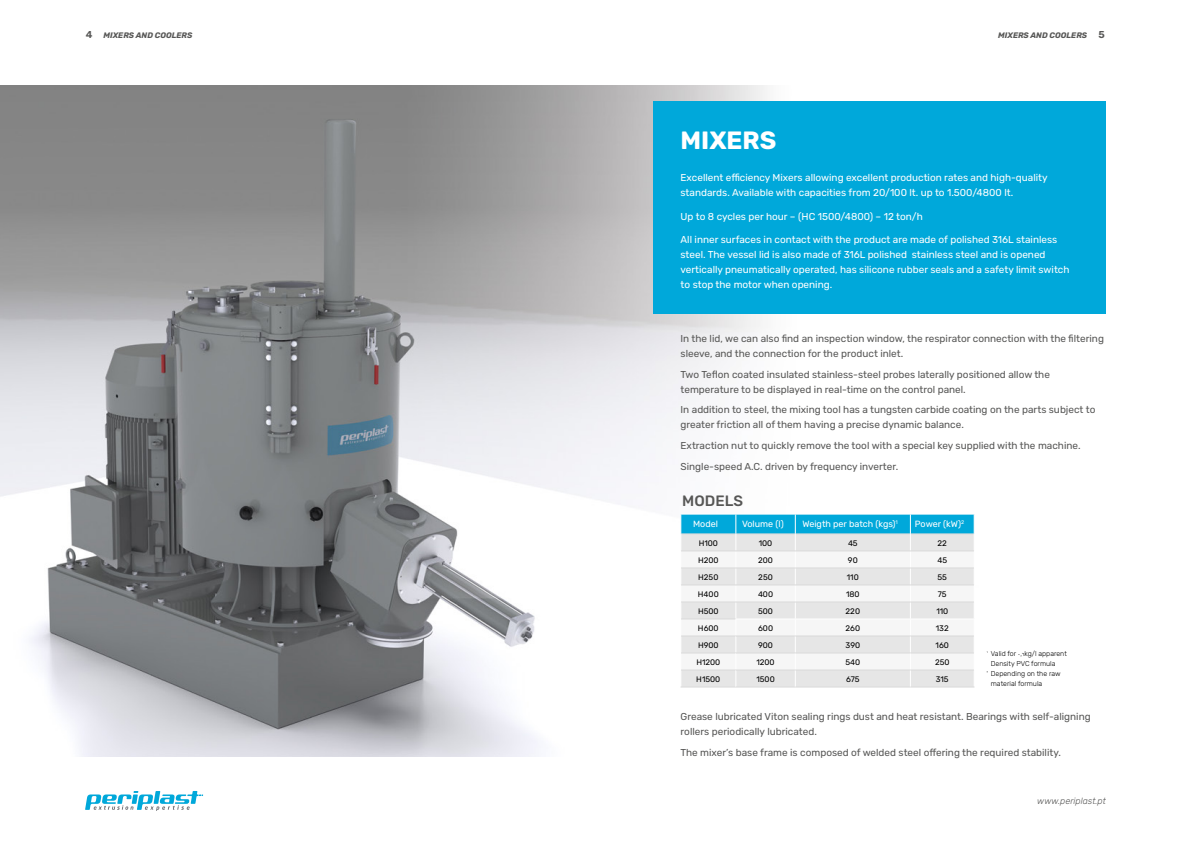
<style>
.page{position:relative;width:1191px;height:842px;background:#fff}
.page>*{position:absolute;margin:0;border:0;box-sizing:border-box;transform-origin:0 0}
.t1{font:700 25px "Rubik";color:#fff}
.t2{font:500 15px "Rubik";color:#575756}
.t3{font:10px/15px "Rubik";color:#575756}
.t4{font:10px/15px "Rubik";color:#fff}
.t5{font:600 10px "Rubik";color:#575756}
.t6{font:9px "Rubik";color:#fff}
.t7{font:italic 300 9px "Rubik";color:#575756}
.t8{font:8px "Rubik";color:#000}
.t9{font:italic 700 8px "Rubik";color:#575756}
.t10{font:300 7px "Rubik";color:#000}
.s1{font-weight:600;font-style:normal;font-size:10px}
.s2{font-family:"Adobe Arabic";font-weight:400}
</style>
<div class="page">
<svg style="left:85px;top:791px;width:118px;height:20px"></svg>
<img style="left:0;top:86px;width:1071px;height:671px">
<div style="left:653px;top:101px;width:453px;height:212px;background:#00a8da"></div>
<hr style="left:680px;top:687px;width:56px;height:1px;background:#dadada">
<hr style="left:736px;top:687px;width:59px;height:1px;background:#dadada">
<hr style="left:795px;top:687px;width:115px;height:1px;background:#dadada">
<svg style="left:680px;top:514px;width:295px;height:173px"></svg>
<hr style="left:910px;top:670px;width:64px;height:1px;background:#dadada">
<hr style="left:910px;top:687px;width:64px;height:1px;background:#dadada">
<p class="t5" style="left:86px;top:29px;width:8px">4</p>
<p class="t9" style="left:998px;top:30px;width:108px">MIXERS AND COOLERS <span class="s1">5</span></p>
<p class="t9" style="left:104px;top:30px;width:90px">MIXERS AND COOLERS</p>
<h1 class="t1" style="left:680px;top:127px;width:97px">MIXERS</h1>
<p class="t4" style="left:680px;top:171px;width:369px">Excellent efficiency Mixers allowing excellent production rates and high-quality standards. Available with capacities from 20/100 lt. up to 1.500/4800 lt.</p>
<p class="t4" style="left:680px;top:209px;width:244px">Up to 8 cycles per hour – (HC 1500/4800) – 12 ton/h</p>
<p class="t4" style="left:680px;top:233px;width:390px">All inner surfaces in contact with the product are made of polished 316L stainless steel. The vessel lid is also made of 316L polished stainless steel and is opened vertically pneumatically operated, has silicone rubber seals and a safety limit switch to stop the motor when opening.</p>
<p class="t3" style="left:680px;top:331px;width:425px">In the lid, we can also find an inspection window, the respirator connection with the filtering sleeve, and the connection for the product inlet.</p>
<p class="t3" style="left:680px;top:367px;width:371px">Two Teflon coated insulated stainless-steel probes laterally positioned allow the temperature to be displayed in real-time on the control panel.</p>
<p class="t3" style="left:680px;top:403px;width:416px">In addition to steel, the mixing tool has a tungsten carbide coating on the parts subject to greater friction all of them having a precise dynamic balance.</p>
<p class="t3" style="left:680px;top:435px;width:401px;line-height:20.7px">Extraction nut to quickly remove the tool with a special key supplied with the machine.<br>Single-speed A.C. driven by frequency inverter.</p>
<h2 class="t2" style="left:682px;top:492px;width:62px">MODELS</h2>
<p class="t6" style="left:693px;top:519px;width:26px">Model</p>
<p class="t6" style="left:742px;top:519px;width:43px">Volume (l)</p>
<p class="t6" style="left:802px;top:519px;width:97px">Weigth per batch (kgs)<sup>1</sup></p>
<p class="t6" style="left:915px;top:519px;width:51px">Power (kW)<sup>2</sup></p>
<p class="t8" style="left:698px;top:539px;width:21px">H100</p>
<p class="t8" style="left:759px;top:539px;width:15px">100</p>
<p class="t8" style="left:848px;top:539px;width:11px">45</p>
<p class="t8" style="left:937px;top:539px;width:11px">22</p>
<p class="t8" style="left:698px;top:556px;width:22px">H200</p>
<p class="t8" style="left:758px;top:556px;width:16px">200</p>
<p class="t8" style="left:848px;top:556px;width:11px">90</p>
<p class="t8" style="left:937px;top:556px;width:11px">45</p>
<p class="t8" style="left:698px;top:573px;width:22px">H250</p>
<p class="t8" style="left:758px;top:573px;width:16px">250</p>
<p class="t8" style="left:847px;top:573px;width:13px">110</p>
<p class="t8" style="left:937px;top:573px;width:11px">55</p>
<p class="t8" style="left:698px;top:590px;width:22px">H400</p>
<p class="t8" style="left:758px;top:590px;width:17px">400</p>
<p class="t8" style="left:846px;top:590px;width:15px">180</p>
<p class="t8" style="left:938px;top:590px;width:10px">75</p>
<p class="t8" style="left:698px;top:607px;width:22px">H500</p>
<p class="t8" style="left:758px;top:607px;width:16px">500</p>
<p class="t8" style="left:845px;top:607px;width:16px">220</p>
<p class="t8" style="left:936px;top:607px;width:13px">110</p>
<p class="t8" style="left:698px;top:624px;width:22px">H600</p>
<p class="t8" style="left:758px;top:624px;width:16px">600</p>
<p class="t8" style="left:845px;top:624px;width:16px">260</p>
<p class="t8" style="left:935px;top:624px;width:14px">132</p>
<p class="t8" style="left:698px;top:641px;width:22px">H900</p>
<p class="t8" style="left:758px;top:641px;width:16px">900</p>
<p class="t8" style="left:845px;top:641px;width:16px">390</p>
<p class="t8" style="left:935px;top:641px;width:15px">160</p>
<p class="t8" style="left:696px;top:658px;width:25px">H1200</p>
<p class="t8" style="left:756px;top:658px;width:20px">1200</p>
<p class="t8" style="left:845px;top:658px;width:16px">540</p>
<p class="t8" style="left:935px;top:658px;width:16px">250</p>
<p class="t8" style="left:696px;top:675px;width:26px">H1500</p>
<p class="t8" style="left:756px;top:675px;width:20px">1500</p>
<p class="t8" style="left:846px;top:675px;width:15px">675</p>
<p class="t8" style="left:936px;top:675px;width:14px">315</p>
<p class="t10" style="left:986px;top:649px;width:82px"><sup>1</sup> Valid for <span class="s2">0</span>,<span class="s2">6</span>kg/l apparent</p>
<p class="t10" style="left:990px;top:659px;width:66px">Density PVC formula</p>
<p class="t10" style="left:986px;top:669px;width:75px"><sup>2</sup> Depending on the raw</p>
<p class="t10" style="left:990px;top:679px;width:53px">material formula</p>
<p class="t3" style="left:680px;top:709px;width:412px">Grease lubricated Viton sealing rings dust and heat resistant. Bearings with self-aligning rollers periodically lubricated.</p>
<p class="t3" style="left:680px;top:745px;width:382px">The mixer’s base frame is composed of welded steel offering the required stability.</p>
<p class="t7" style="left:1037px;top:796px;width:70px">www.periplast.pt</p>
</div>
